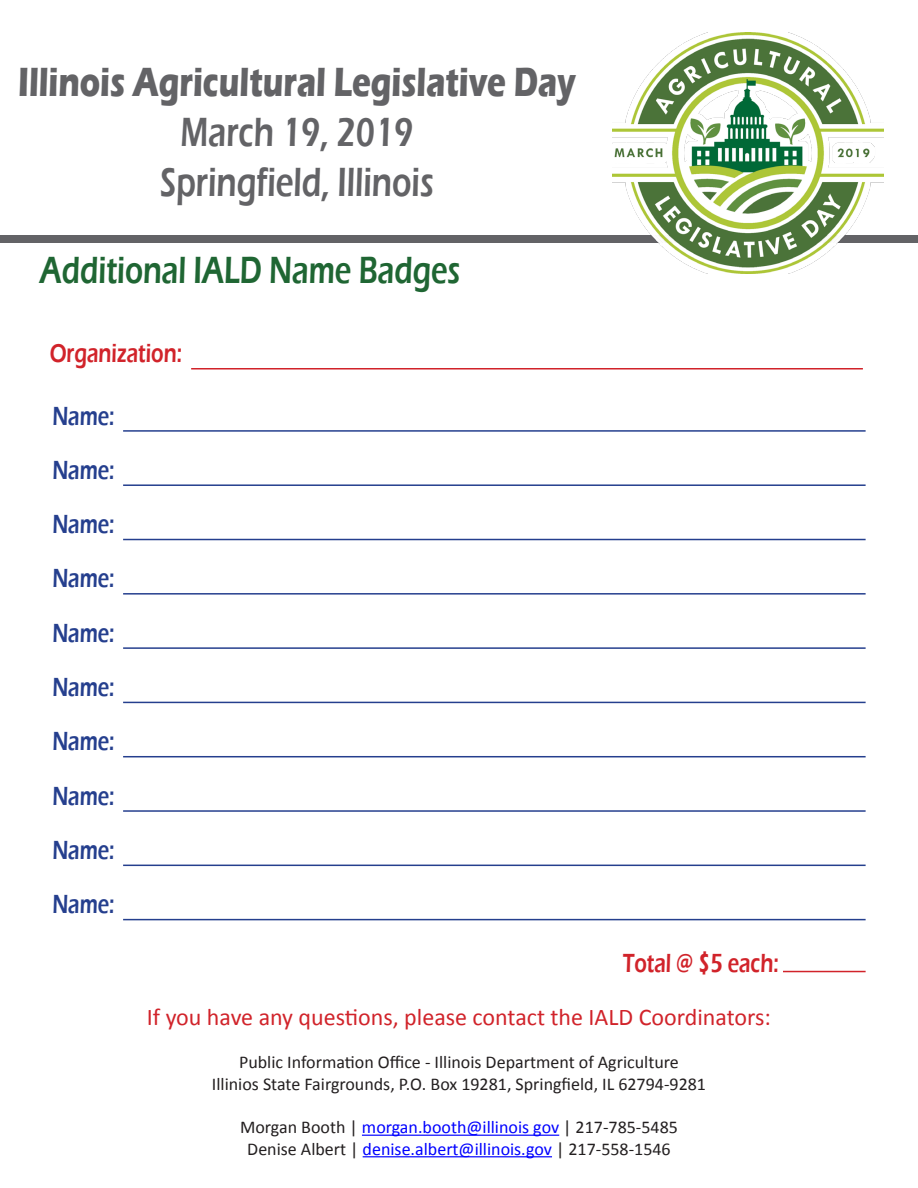
<style>
.page{position:relative;width:918px;height:1188px;background:#fff}
.page>*{position:absolute;margin:0;border:0;box-sizing:border-box;transform-origin:0 0}
.t1{font:700 42px "Eras ITC";color:#636366;scale:.75 1}
.t2{font:600 42px "Eras ITC";color:#636366;scale:.75 1}
.t3{font:600 39px "Eras ITC";color:#1f6633;scale:.75 1}
.t4{font:600 27px "Eras ITC";color:#253f8e;scale:.75 1}
.t5{font:600 27px "Eras ITC";color:#d1232a;scale:.75 1}
.t6{font:24px "Calibri";color:#d1232a}
.t7{font:18px "Calibri";color:#231f20}
.s1{color:#00f}
</style>
<div class="page">
<hr style="left:191px;top:368px;width:672px;height:2px;background:#d1232a">
<hr style="left:123px;top:430px;width:743px;height:2px;background:#253f8e">
<hr style="left:123px;top:484px;width:743px;height:2px;background:#253f8e">
<hr style="left:123px;top:539px;width:743px;height:1px;background:#253f8e">
<hr style="left:123px;top:593px;width:743px;height:2px;background:#253f8e">
<hr style="left:123px;top:647px;width:743px;height:2px;background:#253f8e">
<hr style="left:123px;top:702px;width:743px;height:1px;background:#253f8e">
<hr style="left:123px;top:756px;width:743px;height:1px;background:#253f8e">
<hr style="left:123px;top:810px;width:743px;height:2px;background:#253f8e">
<hr style="left:123px;top:865px;width:743px;height:1px;background:#253f8e">
<hr style="left:123px;top:919px;width:743px;height:1px;background:#253f8e">
<hr style="left:783px;top:971px;width:83px;height:1px;background:#d1232a">
<hr style="left:362px;top:1135px;width:197px;height:1px;background:#00f">
<hr style="left:363px;top:1156px;width:189px;height:1px;background:#00f">
<div style="left:0;top:235px;width:918px;height:8px;background:#636366"></div>
<img style="left:612px;top:33px;width:271px;height:240px">
<p class="t1" style="left:18px;top:57px;width:745px">Illinois Agricultural Legislative Day</p>
<p class="t2" style="left:181px;top:108px;width:312px">March 19, 2019</p>
<p class="t2" style="left:160px;top:159px;width:366px">Springfield, Illinois</p>
<p class="t3" style="left:40px;top:248px;width:562px">Additional IALD Name Badges</p>
<p class="t5" style="left:50px;top:338px;width:178px">Organization:</p>
<p class="t4" style="left:52px;top:400px;width:84px">Name:</p>
<p class="t4" style="left:52px;top:455px;width:84px">Name:</p>
<p class="t4" style="left:52px;top:509px;width:84px">Name:</p>
<p class="t4" style="left:52px;top:563px;width:84px">Name:</p>
<p class="t4" style="left:52px;top:618px;width:84px">Name:</p>
<p class="t4" style="left:52px;top:672px;width:84px">Name:</p>
<p class="t4" style="left:52px;top:726px;width:84px">Name:</p>
<p class="t4" style="left:52px;top:780px;width:84px">Name:</p>
<p class="t4" style="left:52px;top:835px;width:84px">Name:</p>
<p class="t4" style="left:52px;top:889px;width:84px">Name:</p>
<p class="t5" style="left:623px;top:948px;width:210px">Total @ $5 each:</p>
<p class="t6" style="left:147px;top:1002px;width:626px">If you have any questions, please contact the IALD Coordinators:</p>
<p class="t7" style="left:239px;top:1051px;width:441px">Public Information Office - Illinois Department of Agriculture</p>
<p class="t7" style="left:212px;top:1073px;width:496px">Illinios State Fairgrounds, P.O. Box 19281, Springfield, IL 62794-9281</p>
<p class="t7" style="left:240px;top:1116px;width:439px">Morgan Booth | <span class="s1">morgan.booth@illinois gov</span> | 217-785-5485</p>
<p class="t7" style="left:247px;top:1137px;width:425px">Denise Albert | <span class="s1">denise.albert@illinois.gov</span> | 217-558-1546</p>
</div>
